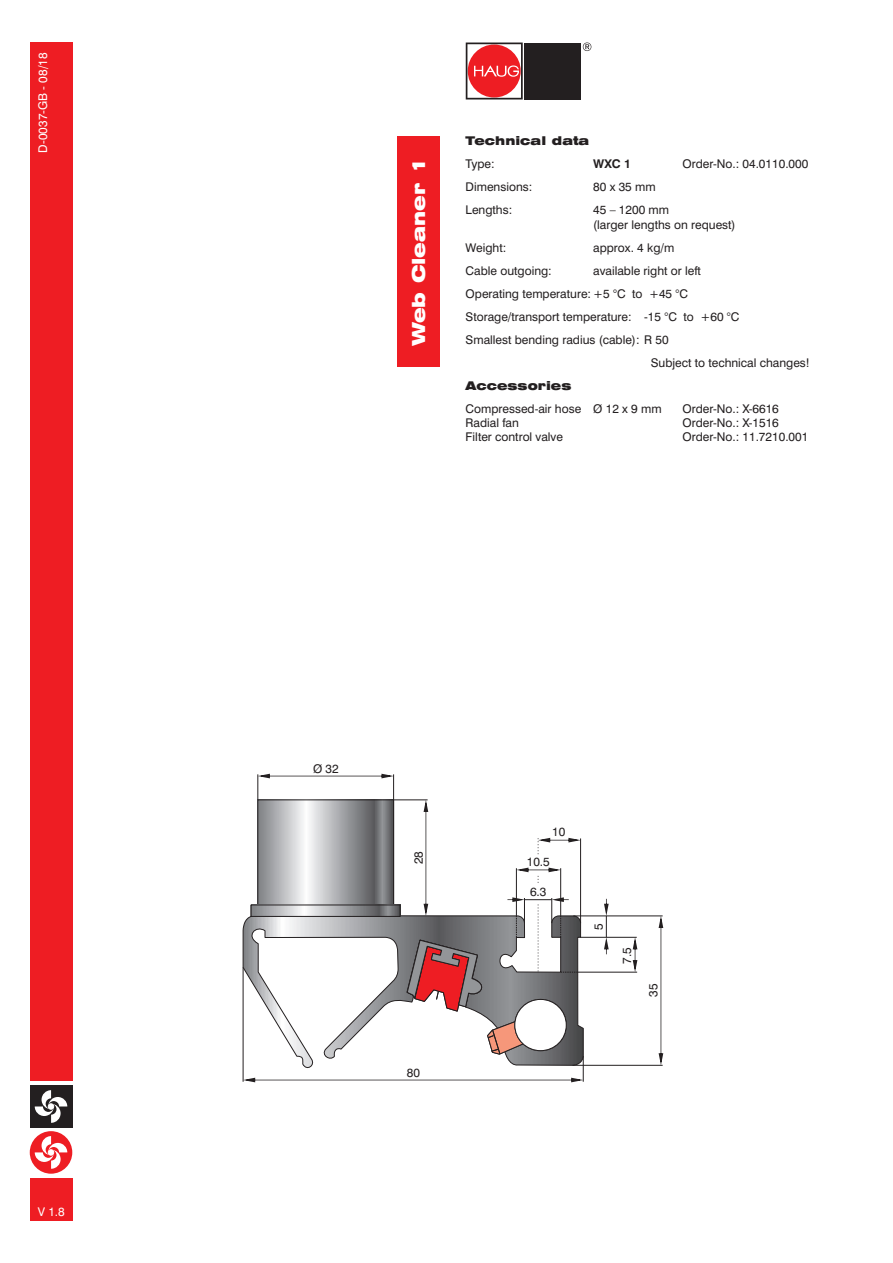
<style>
.page{position:relative;width:893px;height:1263px;background:#fff}
.page>*{position:absolute;margin:0;border:0;box-sizing:border-box;transform-origin:0 0}
.t1{font:900 expanded 18px "Swiss 721 BT";color:#fff}
.t2{font:12px/14.4px "Swiss 721 BT";color:#231f20}
.t3{font:900 expanded 12px "Swiss 721 BT";color:#231f20}
.t4{font:12px "Swiss 721 BT";color:#fff}
.t5{font:700 12px "Swiss 721 BT";color:#231f20}
</style>
<div class="page">
<div style="left:398px;top:136px;width:42px;height:231px;background:#ee1d23"></div>
<div style="left:30px;top:43px;width:42px;height:1038px;background:#ee1d23"></div>
<div style="left:30px;top:1178px;width:42px;height:42px;background:#ee1d23"></div>
<div style="left:30px;top:1131px;width:42px;height:43px;background:#ee1d23;border-radius:50%"></div>
<div style="left:30px;top:1085px;width:42px;height:43px;background:#231f20"></div>
<svg style="left:35px;top:1136px;width:32px;height:33px"></svg>
<svg style="left:35px;top:1090px;width:32px;height:33px"></svg>
<div style="left:524px;top:43px;width:57px;height:56px;background:#231f20"></div>
<svg style="left:583px;top:43px;width:8px;height:8px"></svg>
<svg style="left:466px;top:43px;width:57px;height:56px"></svg>
<svg style="left:242px;top:915px;width:342px;height:157px"></svg>
<svg style="left:259px;top:801px;width:133px;height:102px;background:#a9aaad"></svg>
<div style="left:257px;top:799px;width:137px;height:106px;border:1px solid #231f20"></div>
<svg style="left:253px;top:906px;width:145px;height:9px"></svg>
<div style="left:251px;top:904px;width:149px;height:13px;border:1px solid #231f20"></div>
<div style="left:514px;top:999px;width:53px;height:52px;background:#fff;border:1px solid #231f20;border-radius:50%"></div>
<svg style="left:406px;top:939px;width:84px;height:73px;background:#a3696c"></svg>
<hr style="left:243px;top:967px;width:1px;height:115px;background:#231f20">
<hr style="left:394px;top:799px;width:34px;height:1px;background:#231f20">
<svg style="left:424px;top:800px;width:4px;height:116px"></svg>
<svg style="left:257px;top:774px;width:137px;height:26px"></svg>
<svg style="left:243px;top:1020px;width:341px;height:62px"></svg>
<hr style="left:580px;top:937px;width:57px;height:1px;background:#231f20">
<hr style="left:578px;top:972px;width:59px;height:1px;background:#231f20">
<hr style="left:572px;top:1065px;width:91px;height:1px;background:#231f20">
<hr style="left:573px;top:915px;width:90px;height:1px;background:#231f20">
<svg style="left:659px;top:916px;width:4px;height:149px"></svg>
<svg style="left:633px;top:937px;width:4px;height:35px"></svg>
<svg style="left:604px;top:899px;width:5px;height:55px"></svg>
<hr style="left:560px;top:868px;width:1px;height:48px;background:#231f20">
<hr style="left:580px;top:838px;width:1px;height:85px;background:#231f20">
<svg style="left:517px;top:867px;width:44px;height:16px"></svg>
<svg style="left:538px;top:838px;width:43px;height:16px"></svg>
<svg style="left:507px;top:897px;width:71px;height:76px"></svg>
<hr style="left:516px;top:868px;width:1px;height:48px;background:#231f20">
<p class="t4" style="left:38px;top:153px;width:101px;rotate:-90deg">D-0037-GB - 08/18</p>
<p class="t4" style="left:38px;top:1207px;width:29px">V 1.8</p>
<h1 class="t1" style="left:412px;top:345px;width:189px;rotate:-90deg">Web Cleaner 1</h1>
<p class="t3" style="left:466px;top:136px;width:125px">Technical data</p>
<p class="t2" style="left:466px;top:158px;width:31px">Type:</p>
<p class="t5" style="left:593px;top:159px;width:39px">WXC 1</p>
<p class="t2" style="left:682px;top:158px;width:127px">Order-No.: 04.0110.000</p>
<p class="t2" style="left:466px;top:181px;width:68px">Dimensions:</p>
<p class="t2" style="left:593px;top:181px;width:64px">80 x 35 mm</p>
<p class="t2" style="left:466px;top:204px;width:48px">Lengths:</p>
<p class="t2" style="left:593px;top:204px;width:144px">45 – 1200 mm<br>(larger lengths on request)</p>
<p class="t2" style="left:466px;top:241px;width:42px">Weight:</p>
<p class="t2" style="left:593px;top:241px;width:83px">approx. 4 kg/m</p>
<p class="t2" style="left:466px;top:264px;width:88px">Cable outgoing:</p>
<p class="t2" style="left:593px;top:264px;width:109px">available right or left</p>
<p class="t2" style="left:466px;top:287px;width:224px">Operating temperature: +5 °C to +45 °C</p>
<p class="t2" style="left:466px;top:310px;width:275px">Storage/transport temperature: -15 °C to +60 °C</p>
<p class="t2" style="left:466px;top:333px;width:205px">Smallest bending radius (cable): R 50</p>
<p class="t2" style="left:651px;top:356px;width:160px">Subject to technical changes!</p>
<p class="t3" style="left:466px;top:380px;width:107px">Accessories</p>
<p class="t2" style="left:466px;top:402px;width:198px">Compressed-air hose Ø 12 x 9 mm</p>
<p class="t2" style="left:682px;top:402px;width:98px">Order-No.: X-6616</p>
<p class="t2" style="left:466px;top:417px;width:55px">Radial fan</p>
<p class="t2" style="left:682px;top:417px;width:98px">Order-No.: X-1516</p>
<p class="t2" style="left:466px;top:431px;width:99px">Filter control valve</p>
<p class="t2" style="left:682px;top:431px;width:127px">Order-No.: 11.7210.001</p>
<p class="t2" style="left:313px;top:762px;width:27px">Ø 32</p>
<p class="t2" style="left:412px;top:864px;width:15px;rotate:-90deg">28</p>
<p class="t2" style="left:407px;top:1066px;width:15px">80</p>
<p class="t2" style="left:552px;top:826px;width:15px">10</p>
<p class="t2" style="left:527px;top:856px;width:25px">10.5</p>
<p class="t2" style="left:530px;top:885px;width:18px">6.3</p>
<p class="t2" style="left:593px;top:929px;width:8px;rotate:-90deg">5</p>
<p class="t2" style="left:621px;top:963px;width:18px;rotate:-90deg">7.5</p>
<p class="t2" style="left:647px;top:996px;width:15px;rotate:-90deg">35</p>
</div>
